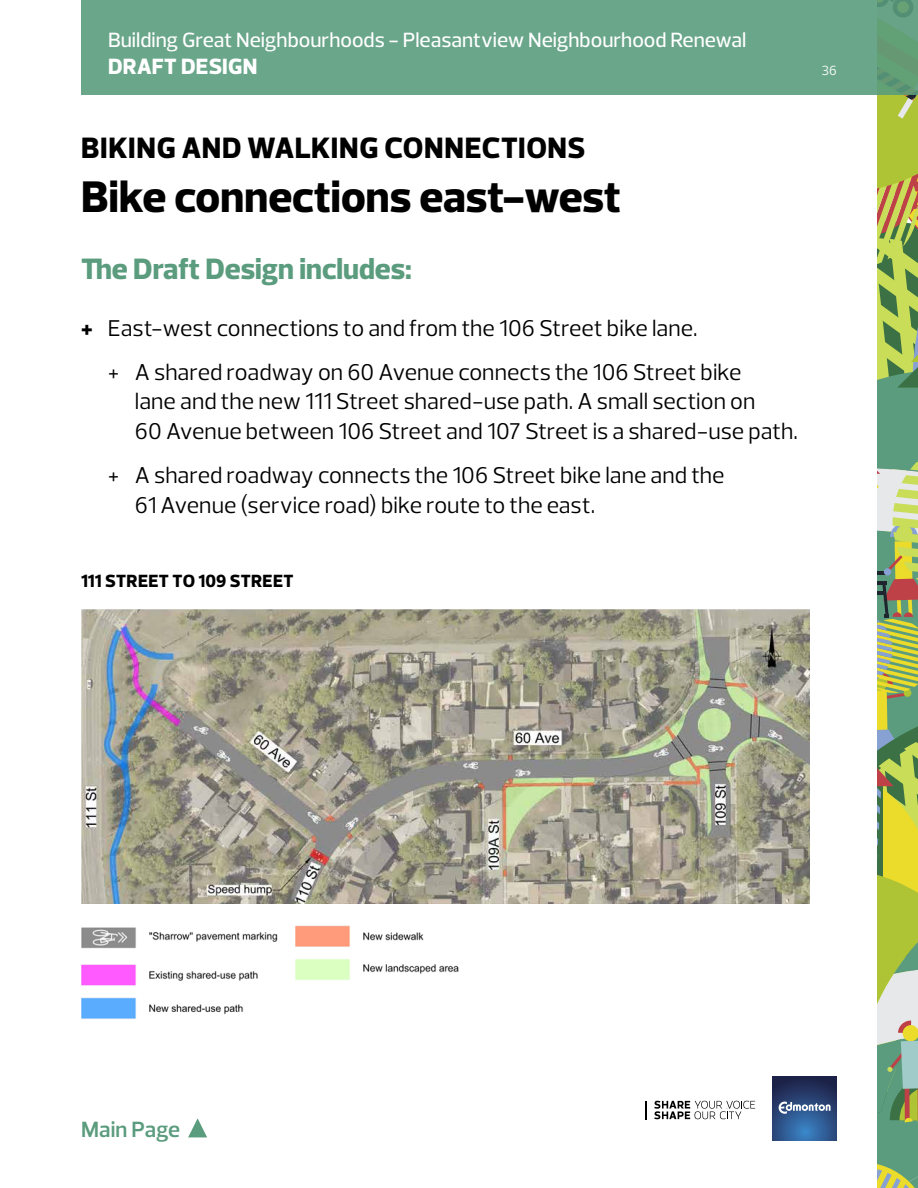
<style>
.page{position:relative;width:918px;height:1188px;background:#fff}
.page>*{position:absolute;margin:0;border:0;box-sizing:border-box;transform-origin:0 0}
.t1{font:800 45px "Prelo";color:#000}
.t2{font:800 30px "Prelo";letter-spacing:.02em;color:#000}
.t3{font:800 30px "Prelo";color:#5a9c7d}
.t4{font:23.25px/30px "Prelo";color:#000}
.t5{font:800 22.5px "Prelo";letter-spacing:.005em;color:#fff}
.t6{font:600 22.5px "Prelo";color:#5a9c7d}
.t7{font:500 21px "Prelo";color:#fff}
.t8{font:800 18px "Prelo";letter-spacing:.015em;color:#000}
.t9{font:13.5px "Prelo";color:#fff}
.s1{font-weight:800}
</style>
<div class="page">
<svg style="left:878px;top:94px;width:40px;height:1094px;background:#9eb465"></svg>
<svg style="left:654px;top:1101px;width:101px;height:18px"></svg>
<svg style="left:645px;top:1101px;width:2px;height:18px"></svg>
<svg style="left:772px;top:1076px;width:65px;height:65px;background:#294779"></svg>
<svg style="left:779px;top:1102px;width:52px;height:12px"></svg>
<div style="left:81px;top:0;width:837px;height:94px;background:#6aa68a"></div>
<svg style="left:188px;top:1118px;width:19px;height:19px"></svg>
<img style="left:81px;top:610px;width:729px;height:293px">
<img style="left:81px;top:927px;width:197px;height:92px">
<img style="left:295px;top:925px;width:164px;height:55px">
<p class="t7" style="left:108px;top:27px;width:640px">Building Great Neighbourhoods - Pleasantview Neighbourhood Renewal</p>
<p class="t5" style="left:108px;top:52px;width:151px">DRAFT DESIGN</p>
<p class="t2" style="left:81px;top:129px;width:506px">BIKING AND WALKING CONNECTIONS</p>
<h1 class="t1" style="left:81px;top:169px;width:542px">Bike connections east-west</h1>
<p class="t3" style="left:81px;top:250px;width:332px">The Draft Design includes:</p>
<p class="t4" style="left:108px;top:306px;width:635px;line-height:43.5px;text-indent:-27px"><span class="s1">+</span> East-west connections to and from the 106 Street bike lane.<br>+ A shared roadway on 60 Avenue connects the 106 Street bike</p>
<p class="t4" style="left:135px;top:387px;width:665px">lane and the new 111 Street shared-use path. A small section on<br>60 Avenue between 106 Street and 107 Street is a shared-use path.</p>
<p class="t4" style="left:135px;top:460px;width:591px;text-indent:-27px">+ A shared roadway connects the 106 Street bike lane and the<br>61 Avenue (service road) bike route to the east.</p>
<p class="t8" style="left:81px;top:570px;width:214px">111 STREET TO 109 STREET</p>
<p class="t9" style="left:822px;top:62px;width:17px">36</p>
<p class="t6" style="left:81px;top:1116px;width:100px">Main Page</p>
</div>
